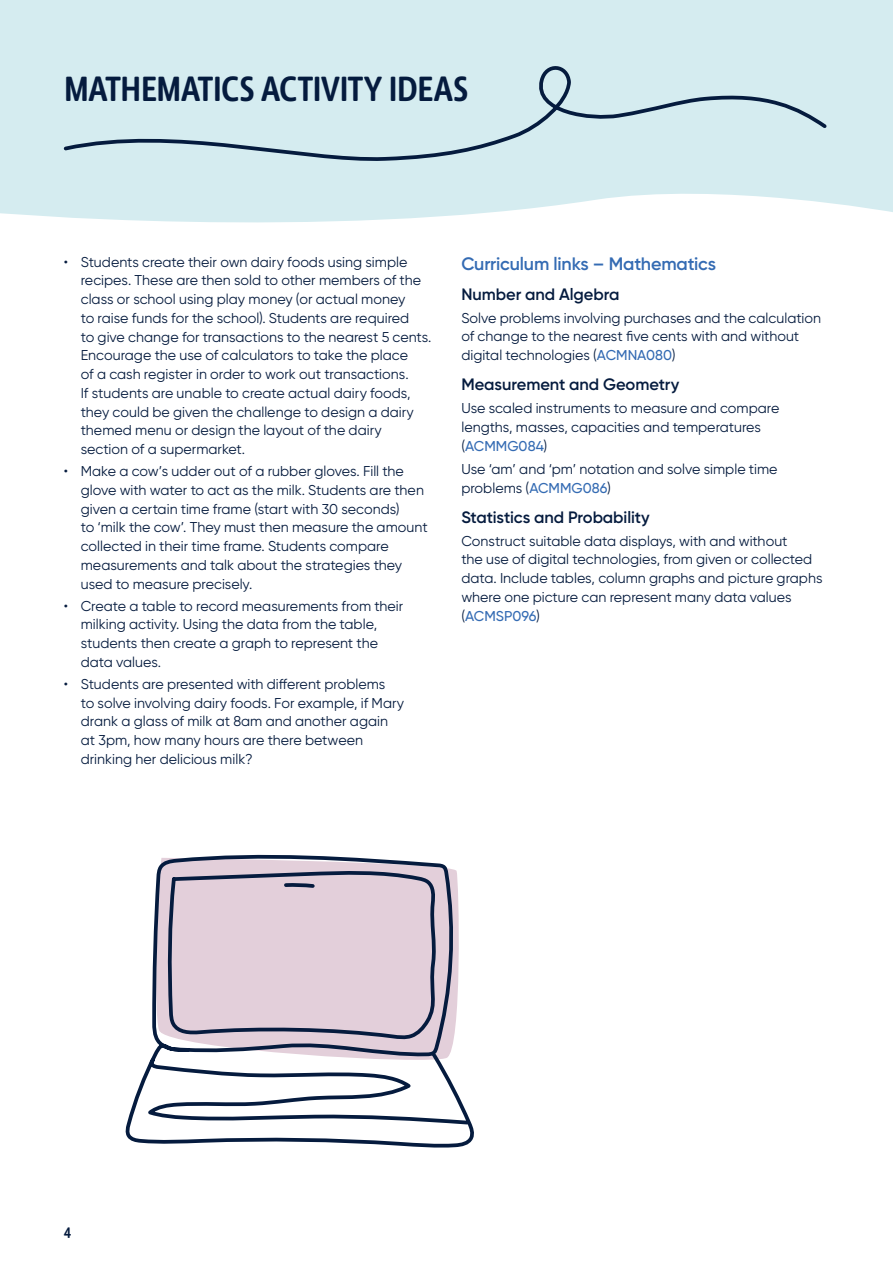
<style>
.page{position:relative;width:893px;height:1263px;background:#fff}
.page>*{position:absolute;margin:0;border:0;box-sizing:border-box;transform-origin:0 0}
.t1{font:500 42px "Lemon Sans Rnd Cnd";letter-spacing:-.005em;color:#051b3e}
.t2{font:600 18px "Gilroy";letter-spacing:-.01em;color:#346bb3}
.t3{font:500 18px "Lemon Sans Rnd Cnd";color:#051b3e}
.t4{font:600 16.5px "Gilroy";letter-spacing:-.005em;color:#051b3e}
.t5{font:14.25px/18.8px "Gilroy";color:#051b3e}
.s1{font-weight:500;color:#346bb3}
</style>
<div class="page">
<svg style="left:0;top:0;width:893px;height:223px;background:#d8edf1"></svg>
<div style="left:61px;top:63px;width:769px;height:99px;background:#d5ecf0"></div>
<svg style="left:125px;top:854px;width:349px;height:294px"></svg>
<h1 class="t1" style="left:64px;top:64px;width:406px">MATHEMATICS ACTIVITY IDEAS</h1>
<p class="t5" style="left:81px;top:252px;width:352px;text-indent:-17px">• Students create their own dairy foods using simple recipes. These are then sold to other members of the class or school using play money (or actual money<br>to raise funds for the school). Students are required<br>to give change for transactions to the nearest 5 cents.<br>Encourage the use of calculators to take the place<br>of a cash register in order to work out transactions.<br>If students are unable to create actual dairy foods, they could be given the challenge to design a dairy themed menu or design the layout of the dairy section of a supermarket.</p>
<p class="t5" style="left:81px;top:461px;width:348px;text-indent:-17px">• Make a cow’s udder out of a rubber gloves. Fill the glove with water to act as the milk. Students are then given a certain time frame (start with 30 seconds)<br>to ‘milk the cow’. They must then measure the amount collected in their time frame. Students compare measurements and talk about the strategies they used to measure precisely.</p>
<p class="t5" style="left:81px;top:596px;width:324px;text-indent:-17px">• Create a table to record measurements from their milking activity. Using the data from the table, students then create a graph to represent the data values.</p>
<p class="t5" style="left:81px;top:674px;width:325px;text-indent:-17px">• Students are presented with different problems<br>to solve involving dairy foods. For example, if Mary drank a glass of milk at 8am and another again at 3pm, how many hours are there between drinking her delicious milk?</p>
<p class="t2" style="left:461px;top:252px;width:256px">Curriculum links – Mathematics</p>
<p class="t4" style="left:461px;top:284px;width:160px">Number and Algebra</p>
<p class="t5" style="left:461px;top:308px;width:361px">Solve problems involving purchases and the calculation of change to the nearest five cents with and without digital technologies (<span class="s1">ACMNA080</span>)</p>
<p class="t4" style="left:461px;top:374px;width:219px">Measurement and Geometry</p>
<p class="t5" style="left:461px;top:399px;width:320px">Use scaled instruments to measure and compare lengths, masses, capacities and temperatures (<span class="s1">ACMMG084</span>)</p>
<p class="t5" style="left:461px;top:459px;width:318px">Use ‘am’ and ‘pm’ notation and solve simple time problems (<span class="s1">ACMMG086</span>)</p>
<p class="t4" style="left:461px;top:507px;width:190px">Statistics and Probability</p>
<p class="t5" style="left:461px;top:531px;width:363px">Construct suitable data displays, with and without<br>the use of digital technologies, from given or collected data. Include tables, column graphs and picture graphs where one picture can represent many data values (<span class="s1">ACMSP096</span>)</p>
<p class="t3" style="left:64px;top:1221px;width:9px">4</p>
</div>
